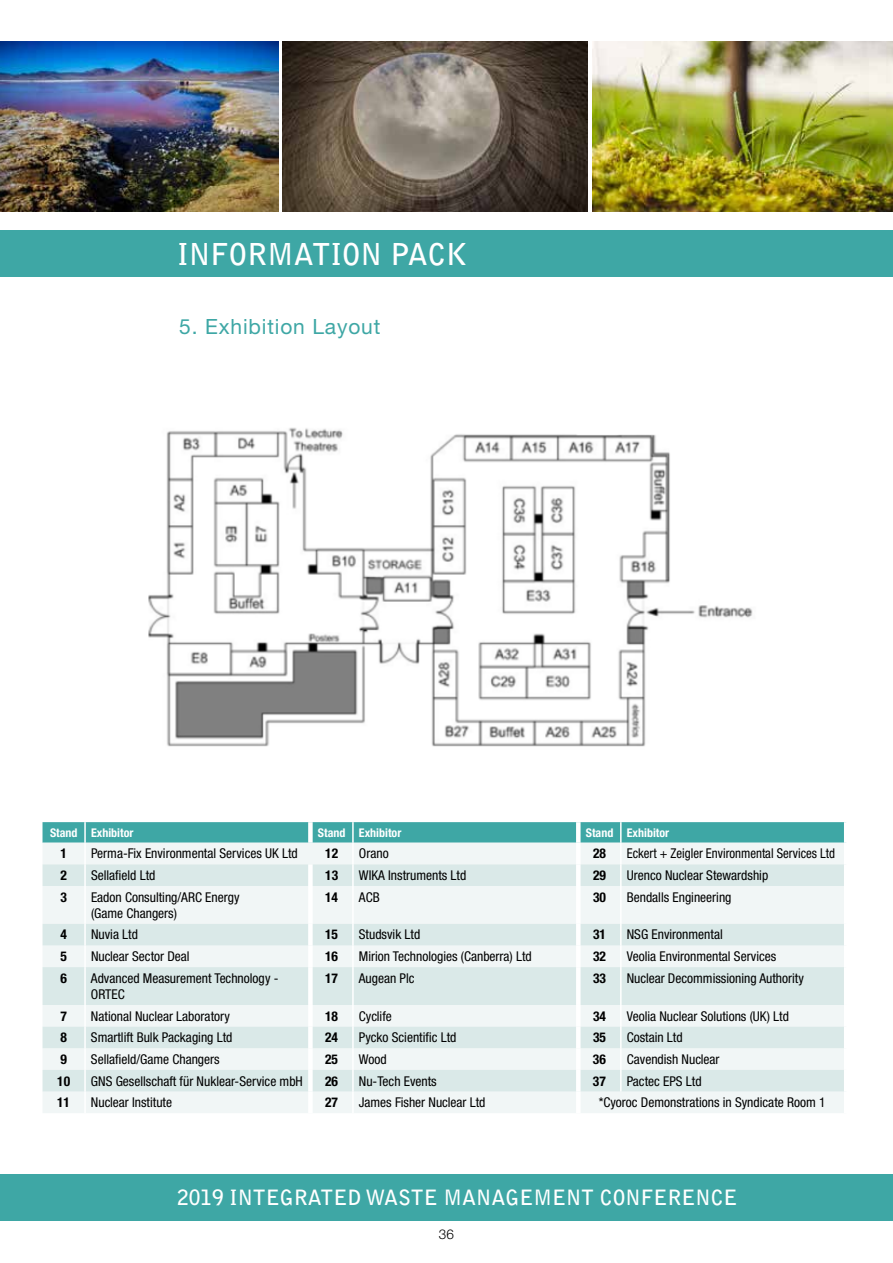
<style>
.page{position:relative;width:893px;height:1263px;background:#fff}
.page>*{position:absolute;margin:0;border:0;box-sizing:border-box;transform-origin:0 0}
.t1{font:700 30px "Bell Gothic Std";color:#fff}
.t2{font:700 21px "Bell Gothic Std";color:#fff}
.t3{font:21px "Helvetica Neue LT Std";letter-spacing:.04em;color:#3ea7a5}
.t4{font:condensed 13.5px/16.2px "Helvetica Neue LT Std";color:#000}
.t5{font:700 condensed 13.5px "Helvetica Neue LT Std";color:#000}
.t6{font:condensed 13.5px "Helvetica Neue LT Std";color:#000;scale:.95 1}
.t7{font:300 13.5px "Helvetica Neue LT Std";color:#000}
.t8{font:700 condensed 12px "Helvetica Neue LT Std";color:#fff}
</style>
<div class="page">
<div style="left:0;top:1174px;width:893px;height:46px;background:#3ea7a5"></div>
<img style="left:283px;top:42px;width:305px;height:169px">
<img style="left:592px;top:42px;width:301px;height:169px">
<div style="left:0;top:230px;width:893px;height:47px;background:#3ea7a5"></div>
<img style="left:0;top:42px;width:279px;height:169px">
<img style="left:148px;top:427px;width:605px;height:320px">
<svg style="left:43px;top:822px;width:801px;height:21px;background:#43a9a7"></svg>
<div style="left:43px;top:843px;width:801px;height:270px;background:#f1f6f6"></div>
<svg style="left:43px;top:864px;width:801px;height:227px;fill:#dae9e8"></svg>
<hr style="left:620px;top:822px;width:2px;height:21px;background:#fff">
<hr style="left:620px;top:843px;width:2px;height:21px;background:#fff">
<hr style="left:620px;top:864px;width:2px;height:22px;background:#fff">
<hr style="left:620px;top:886px;width:2px;height:38px;background:#fff">
<hr style="left:620px;top:924px;width:2px;height:21px;background:#fff">
<hr style="left:620px;top:945px;width:2px;height:22px;background:#fff">
<hr style="left:620px;top:967px;width:2px;height:38px;background:#fff">
<hr style="left:620px;top:1005px;width:2px;height:21px;background:#fff">
<hr style="left:620px;top:1026px;width:2px;height:22px;background:#fff">
<hr style="left:620px;top:1048px;width:2px;height:22px;background:#fff">
<hr style="left:620px;top:1070px;width:2px;height:21px;background:#fff">
<hr style="left:352px;top:822px;width:2px;height:21px;background:#fff">
<hr style="left:352px;top:864px;width:2px;height:22px;background:#fff">
<hr style="left:352px;top:886px;width:2px;height:38px;background:#fff">
<hr style="left:352px;top:924px;width:2px;height:21px;background:#fff">
<hr style="left:352px;top:945px;width:2px;height:22px;background:#fff">
<hr style="left:352px;top:967px;width:2px;height:38px;background:#fff">
<hr style="left:352px;top:1005px;width:2px;height:21px;background:#fff">
<hr style="left:352px;top:1026px;width:2px;height:22px;background:#fff">
<hr style="left:352px;top:1048px;width:2px;height:22px;background:#fff">
<hr style="left:352px;top:1070px;width:2px;height:21px;background:#fff">
<hr style="left:352px;top:1091px;width:2px;height:22px;background:#fff">
<hr style="left:84px;top:822px;width:2px;height:21px;background:#fff">
<hr style="left:84px;top:843px;width:2px;height:21px;background:#fff">
<hr style="left:352px;top:843px;width:2px;height:21px;background:#fff">
<hr style="left:84px;top:864px;width:2px;height:22px;background:#fff">
<hr style="left:84px;top:886px;width:2px;height:38px;background:#fff">
<hr style="left:84px;top:924px;width:2px;height:21px;background:#fff">
<hr style="left:84px;top:945px;width:2px;height:22px;background:#fff">
<hr style="left:84px;top:967px;width:2px;height:38px;background:#fff">
<hr style="left:84px;top:1005px;width:2px;height:21px;background:#fff">
<hr style="left:84px;top:1026px;width:2px;height:22px;background:#fff">
<hr style="left:84px;top:1048px;width:2px;height:22px;background:#fff">
<hr style="left:84px;top:1070px;width:2px;height:21px;background:#fff">
<hr style="left:84px;top:1091px;width:2px;height:22px;background:#fff">
<div style="left:576px;top:822px;width:5px;height:21px;background:#fff"></div>
<div style="left:576px;top:843px;width:5px;height:21px;background:#fff"></div>
<div style="left:576px;top:864px;width:5px;height:22px;background:#fff"></div>
<div style="left:576px;top:886px;width:5px;height:38px;background:#fff"></div>
<div style="left:576px;top:924px;width:5px;height:21px;background:#fff"></div>
<div style="left:576px;top:945px;width:5px;height:22px;background:#fff"></div>
<div style="left:576px;top:967px;width:5px;height:38px;background:#fff"></div>
<div style="left:576px;top:1005px;width:5px;height:21px;background:#fff"></div>
<div style="left:576px;top:1026px;width:5px;height:22px;background:#fff"></div>
<div style="left:576px;top:1048px;width:5px;height:22px;background:#fff"></div>
<div style="left:576px;top:1070px;width:5px;height:21px;background:#fff"></div>
<div style="left:576px;top:1091px;width:5px;height:22px;background:#fff"></div>
<div style="left:308px;top:822px;width:5px;height:21px;background:#fff"></div>
<div style="left:308px;top:864px;width:5px;height:22px;background:#fff"></div>
<div style="left:308px;top:886px;width:5px;height:38px;background:#fff"></div>
<div style="left:308px;top:924px;width:5px;height:21px;background:#fff"></div>
<div style="left:308px;top:945px;width:5px;height:22px;background:#fff"></div>
<div style="left:308px;top:967px;width:5px;height:38px;background:#fff"></div>
<div style="left:308px;top:1005px;width:5px;height:21px;background:#fff"></div>
<div style="left:308px;top:1026px;width:5px;height:22px;background:#fff"></div>
<div style="left:308px;top:1048px;width:5px;height:22px;background:#fff"></div>
<div style="left:308px;top:1070px;width:5px;height:21px;background:#fff"></div>
<div style="left:308px;top:1091px;width:5px;height:22px;background:#fff"></div>
<h1 class="t1" style="left:177px;top:236px;width:291px">INFORMATION PACK</h1>
<h2 class="t3" style="left:179px;top:314px;width:203px">5. Exhibition Layout</h2>
<p class="t8" style="left:50px;top:825px;width:85px">Stand Exhibitor</p>
<p class="t8" style="left:318px;top:825px;width:85px">Stand Exhibitor</p>
<p class="t8" style="left:586px;top:825px;width:85px">Stand Exhibitor</p>
<p class="t5" style="left:61px;top:845px;width:8px">1</p>
<p class="t4" style="left:91px;top:845px;width:208px">Perma-Fix Environmental Services UK Ltd</p>
<p class="t5" style="left:325px;top:845px;width:14px">12</p>
<p class="t4" style="left:359px;top:845px;width:31px">Orano</p>
<p class="t5" style="left:593px;top:845px;width:14px">28</p>
<p class="t6" style="left:627px;top:846px;width:221px">Eckert + Zeigler Environmental Services Ltd</p>
<p class="t5" style="left:61px;top:867px;width:8px">2</p>
<p class="t4" style="left:91px;top:867px;width:66px">Sellafield Ltd</p>
<p class="t5" style="left:325px;top:867px;width:14px">13</p>
<p class="t4" style="left:359px;top:867px;width:109px">WIKA Instruments Ltd</p>
<p class="t5" style="left:593px;top:867px;width:14px">29</p>
<p class="t4" style="left:627px;top:867px;width:143px">Urenco Nuclear Stewardship</p>
<p class="t5" style="left:61px;top:889px;width:8px">3</p>
<p class="t4" style="left:91px;top:889px;width:150px">Eadon Consulting/ARC Energy (Game Changers)</p>
<p class="t5" style="left:325px;top:889px;width:14px">14</p>
<p class="t4" style="left:359px;top:889px;width:22px">ACB</p>
<p class="t5" style="left:593px;top:889px;width:14px">30</p>
<p class="t4" style="left:627px;top:889px;width:106px">Bendalls Engineering</p>
<p class="t5" style="left:61px;top:926px;width:8px">4</p>
<p class="t4" style="left:91px;top:926px;width:48px">Nuvia Ltd</p>
<p class="t5" style="left:325px;top:926px;width:14px">15</p>
<p class="t4" style="left:359px;top:926px;width:63px">Studsvik Ltd</p>
<p class="t5" style="left:593px;top:926px;width:14px">31</p>
<p class="t4" style="left:627px;top:926px;width:97px">NSG Environmental</p>
<p class="t5" style="left:60px;top:948px;width:8px">5</p>
<p class="t4" style="left:91px;top:948px;width:100px">Nuclear Sector Deal</p>
<p class="t5" style="left:325px;top:948px;width:14px">16</p>
<p class="t4" style="left:359px;top:948px;width:174px">Mirion Technologies (Canberra) Ltd</p>
<p class="t5" style="left:593px;top:948px;width:14px">32</p>
<p class="t4" style="left:627px;top:948px;width:151px">Veolia Environmental Services</p>
<p class="t5" style="left:60px;top:970px;width:8px">6</p>
<p class="t4" style="left:91px;top:970px;width:189px">Advanced Measurement Technology -<br>ORTEC</p>
<p class="t5" style="left:325px;top:970px;width:14px">17</p>
<p class="t4" style="left:359px;top:970px;width:57px">Augean Plc</p>
<p class="t5" style="left:593px;top:970px;width:14px">33</p>
<p class="t4" style="left:627px;top:970px;width:179px">Nuclear Decommissioning Authority</p>
<p class="t5" style="left:60px;top:1008px;width:8px">7</p>
<p class="t4" style="left:91px;top:1008px;width:140px">National Nuclear Laboratory</p>
<p class="t5" style="left:325px;top:1008px;width:14px">18</p>
<p class="t4" style="left:359px;top:1008px;width:34px">Cyclife</p>
<p class="t5" style="left:593px;top:1008px;width:14px">34</p>
<p class="t4" style="left:627px;top:1008px;width:164px">Veolia Nuclear Solutions (UK) Ltd</p>
<p class="t5" style="left:60px;top:1029px;width:8px">8</p>
<p class="t4" style="left:91px;top:1029px;width:143px">Smartlift Bulk Packaging Ltd</p>
<p class="t5" style="left:325px;top:1029px;width:14px">24</p>
<p class="t4" style="left:359px;top:1029px;width:99px">Pycko Scientific Ltd</p>
<p class="t5" style="left:593px;top:1029px;width:14px">35</p>
<p class="t4" style="left:627px;top:1029px;width:57px">Costain Ltd</p>
<p class="t5" style="left:60px;top:1051px;width:8px">9</p>
<p class="t4" style="left:91px;top:1051px;width:130px">Sellafield/Game Changers</p>
<p class="t5" style="left:325px;top:1051px;width:14px">25</p>
<p class="t4" style="left:359px;top:1051px;width:29px">Wood</p>
<p class="t5" style="left:593px;top:1051px;width:14px">36</p>
<p class="t4" style="left:627px;top:1051px;width:94px">Cavendish Nuclear</p>
<p class="t5" style="left:57px;top:1072px;width:14px">10</p>
<p class="t4" style="left:91px;top:1072px;width:213px">GNS Gesellschaft für Nuklear-Service mbH</p>
<p class="t5" style="left:325px;top:1072px;width:14px">26</p>
<p class="t4" style="left:359px;top:1072px;width:79px">Nu-Tech Events</p>
<p class="t5" style="left:593px;top:1072px;width:14px">37</p>
<p class="t4" style="left:627px;top:1072px;width:76px">Pactec EPS Ltd</p>
<p class="t5" style="left:57px;top:1094px;width:14px">11</p>
<p class="t4" style="left:91px;top:1094px;width:83px">Nuclear Institute</p>
<p class="t5" style="left:325px;top:1094px;width:14px">27</p>
<p class="t4" style="left:359px;top:1094px;width:128px">James Fisher Nuclear Ltd</p>
<p class="t4" style="left:599px;top:1094px;width:228px">*Cyoroc Demonstrations in Syndicate Room 1</p>
<h2 class="t2" style="left:177px;top:1184px;width:562px">2019 INTEGRATED WASTE MANAGEMENT CONFERENCE</h2>
<p class="t7" style="left:439px;top:1225px;width:17px">36</p>
</div>
